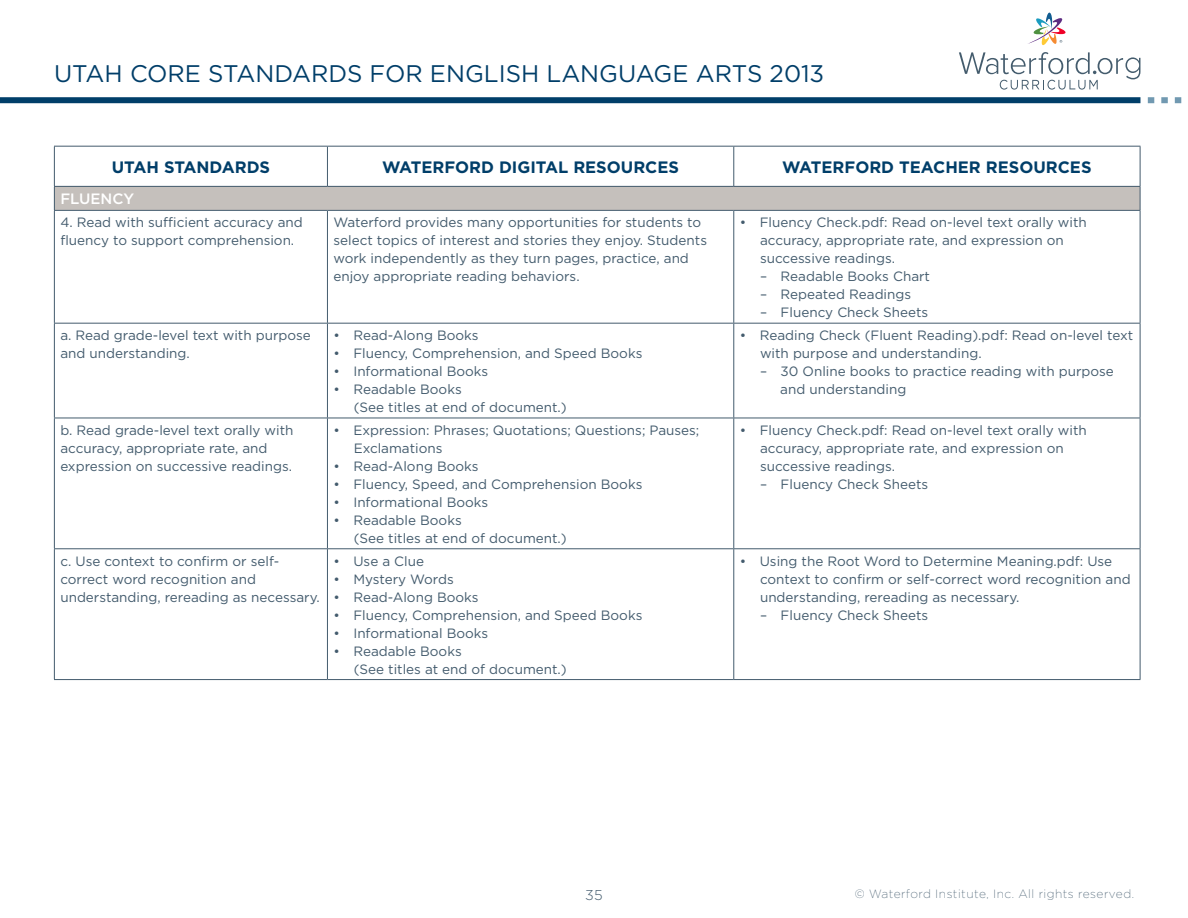
<style>
.page{position:relative;width:1188px;height:918px;background:#fff}
.page>*{position:absolute;margin:0;border:0;box-sizing:border-box;transform-origin:0 0}
.t1{font:24px "Gotham";color:#003e69}
._0_-_Main_Table_Head{font:700 16.5px "Gotham";color:#003e69}
._3_-_Third_Header_Gr{font:500 15px "Gotham";color:#fff}
.t2{font:300 14.25px "Gotham";color:#435b6d}
.Chart_Copy{font:13.5px/18px "Gotham";color:#435b6d}
.Chart_Copy_Right_Ind{font:13.5px "Gotham";color:#435b6d}
.t3{font:200 12px "Gotham";letter-spacing:.04em;color:#435b6d}
</style>
<div class="page">
<svg style="left:959px;top:52px;width:181px;height:38px"></svg>
<svg style="left:1028px;top:12px;width:38px;height:33px"></svg>
<div style="left:0;top:97px;width:1140px;height:6px;background:#003e69"></div>
<svg style="left:1148px;top:97px;width:6px;height:6px"></svg>
<div style="left:1161px;top:97px;width:7px;height:6px;background:#7199b1"></div>
<svg style="left:1175px;top:97px;width:6px;height:6px"></svg>
<hr style="left:54px;top:418px;width:273px;height:1px;background:#435b6d">
<hr style="left:327px;top:418px;width:407px;height:1px;background:#435b6d">
<hr style="left:734px;top:418px;width:406px;height:1px;background:#435b6d">
<hr style="left:54px;top:548px;width:273px;height:1px;background:#435b6d">
<hr style="left:327px;top:548px;width:407px;height:1px;background:#435b6d">
<hr style="left:734px;top:548px;width:406px;height:1px;background:#435b6d">
<hr style="left:54px;top:211px;width:1px;height:112px;background:#435b6d">
<hr style="left:54px;top:324px;width:1px;height:94px;background:#435b6d">
<hr style="left:54px;top:418px;width:1px;height:130px;background:#435b6d">
<hr style="left:54px;top:549px;width:1px;height:130px;background:#435b6d">
<hr style="left:327px;top:211px;width:1px;height:112px;background:#435b6d">
<hr style="left:327px;top:324px;width:1px;height:94px;background:#435b6d">
<hr style="left:327px;top:418px;width:1px;height:130px;background:#435b6d">
<hr style="left:327px;top:549px;width:1px;height:130px;background:#435b6d">
<hr style="left:733px;top:211px;width:1px;height:112px;background:#435b6d">
<hr style="left:1140px;top:211px;width:1px;height:112px;background:#435b6d">
<hr style="left:733px;top:324px;width:1px;height:94px;background:#435b6d">
<hr style="left:1140px;top:324px;width:1px;height:94px;background:#435b6d">
<hr style="left:733px;top:418px;width:1px;height:130px;background:#435b6d">
<hr style="left:1140px;top:418px;width:1px;height:130px;background:#435b6d">
<hr style="left:733px;top:549px;width:1px;height:130px;background:#435b6d">
<hr style="left:1140px;top:549px;width:1px;height:130px;background:#435b6d">
<svg style="left:54px;top:146px;width:1087px;height:64px"></svg>
<hr style="left:54px;top:210px;width:273px;height:1px;background:#435b6d">
<hr style="left:327px;top:210px;width:407px;height:1px;background:#435b6d">
<hr style="left:734px;top:210px;width:406px;height:1px;background:#435b6d">
<hr style="left:54px;top:323px;width:273px;height:1px;background:#435b6d">
<hr style="left:327px;top:323px;width:407px;height:1px;background:#435b6d">
<hr style="left:734px;top:323px;width:406px;height:1px;background:#435b6d">
<hr style="left:54px;top:679px;width:273px;height:1px;background:#435b6d">
<hr style="left:327px;top:679px;width:407px;height:1px;background:#435b6d">
<hr style="left:734px;top:679px;width:406px;height:1px;background:#435b6d">
<hr style="left:54px;top:146px;width:273px;height:1px;background:#435b6d">
<hr style="left:54px;top:147px;width:1px;height:39px;background:#435b6d">
<hr style="left:54px;top:186px;width:273px;height:1px;background:#435b6d">
<hr style="left:327px;top:146px;width:407px;height:1px;background:#435b6d">
<hr style="left:327px;top:147px;width:1px;height:39px;background:#435b6d">
<hr style="left:327px;top:186px;width:407px;height:1px;background:#435b6d">
<hr style="left:734px;top:146px;width:406px;height:1px;background:#435b6d">
<hr style="left:733px;top:147px;width:1px;height:39px;background:#435b6d">
<hr style="left:1140px;top:147px;width:1px;height:39px;background:#435b6d">
<hr style="left:734px;top:186px;width:406px;height:1px;background:#435b6d">
<h1 class="t1" style="left:54px;top:58px;width:772px">UTAH CORE STANDARDS FOR ENGLISH LANGUAGE ARTS 2013</h1>
<p class="_0_-_Main_Table_Head" style="left:112px;top:156px;width:160px">UTAH STANDARDS</p>
<p class="_0_-_Main_Table_Head" style="left:382px;top:156px;width:298px">WATERFORD DIGITAL RESOURCES</p>
<p class="_0_-_Main_Table_Head" style="left:782px;top:156px;width:311px">WATERFORD TEACHER RESOURCES</p>
<p class="_3_-_Third_Header_Gr" style="left:60px;top:189px;width:75px">FLUENCY</p>
<p class="Chart_Copy" style="left:60px;top:213px;width:244px">4. Read with sufficient accuracy and fluency to support comprehension.</p>
<p class="Chart_Copy" style="left:333px;top:213px;width:375px">Waterford provides many opportunities for students to select topics of interest and stories they enjoy. Students work independently as they turn pages, practice, and enjoy appropriate reading behaviors.</p>
<p class="Chart_Copy" style="left:760px;top:213px;width:328px;text-indent:-20px">• Fluency Check.pdf: Read on-level text orally with accuracy, appropriate rate, and expression on successive readings.</p>
<p class="Chart_Copy" style="left:760px;top:267px;width:172px">– Readable Books Chart</p>
<p class="Chart_Copy" style="left:760px;top:285px;width:153px">– Repeated Readings</p>
<p class="Chart_Copy" style="left:760px;top:303px;width:170px">– Fluency Check Sheets</p>
<p class="Chart_Copy" style="left:60px;top:326px;width:252px">a. Read grade-level text with purpose and understanding.</p>
<p class="Chart_Copy" style="left:333px;top:326px;width:147px">• Read-Along Books</p>
<p class="Chart_Copy" style="left:333px;top:344px;width:310px">• Fluency, Comprehension, and Speed Books</p>
<p class="Chart_Copy" style="left:333px;top:362px;width:156px">• Informational Books</p>
<p class="Chart_Copy" style="left:333px;top:380px;width:130px">• Readable Books</p>
<p class="Chart_Copy_Right_Ind" style="left:354px;top:399px;width:215px">(See titles at end of document.)</p>
<p class="Chart_Copy" style="left:60px;top:421px;width:235px">b. Read grade-level text orally with accuracy, appropriate rate, and expression on successive readings.</p>
<p class="Chart_Copy" style="left:354px;top:421px;width:347px;text-indent:-20px">• Expression: Phrases; Quotations; Questions; Pauses;<br>Exclamations</p>
<p class="Chart_Copy" style="left:333px;top:457px;width:147px">• Read-Along Books</p>
<p class="Chart_Copy" style="left:333px;top:475px;width:310px">• Fluency, Speed, and Comprehension Books</p>
<p class="Chart_Copy" style="left:333px;top:493px;width:156px">• Informational Books</p>
<p class="Chart_Copy" style="left:333px;top:511px;width:130px">• Readable Books</p>
<p class="Chart_Copy_Right_Ind" style="left:354px;top:529px;width:215px">(See titles at end of document.)</p>
<p class="Chart_Copy" style="left:60px;top:552px;width:259px">c. Use context to confirm or self&shy;correct word recognition and understanding, rereading as necessary.</p>
<p class="Chart_Copy" style="left:333px;top:552px;width:92px">• Use a Clue</p>
<p class="Chart_Copy" style="left:333px;top:570px;width:122px">• Mystery Words</p>
<p class="Chart_Copy" style="left:333px;top:588px;width:147px">• Read-Along Books</p>
<p class="Chart_Copy" style="left:333px;top:606px;width:310px">• Fluency, Comprehension, and Speed Books</p>
<p class="Chart_Copy" style="left:333px;top:624px;width:156px">• Informational Books</p>
<p class="Chart_Copy" style="left:333px;top:642px;width:130px">• Readable Books</p>
<p class="Chart_Copy_Right_Ind" style="left:354px;top:660px;width:215px">(See titles at end of document.)</p>
<p class="Chart_Copy" style="left:760px;top:326px;width:375px;text-indent:-20px">• Reading Check (Fluent Reading).pdf: Read on-level text with purpose and understanding.</p>
<p class="Chart_Copy" style="left:780px;top:362px;width:335px;text-indent:-20px">– 30 Online books to practice reading with purpose and understanding</p>
<p class="Chart_Copy" style="left:760px;top:421px;width:328px;text-indent:-20px">• Fluency Check.pdf: Read on-level text orally with accuracy, appropriate rate, and expression on successive readings.</p>
<p class="Chart_Copy" style="left:760px;top:475px;width:170px">– Fluency Check Sheets</p>
<p class="Chart_Copy" style="left:760px;top:552px;width:372px;text-indent:-20px">• Using the Root Word to Determine Meaning.pdf: Use context to confirm or self-correct word recognition and understanding, rereading as necessary.</p>
<p class="Chart_Copy" style="left:760px;top:606px;width:170px">– Fluency Check Sheets</p>
<p class="t2" style="left:585px;top:886px;width:19px">35</p>
<p class="t3" style="left:855px;top:886px;width:281px">© Waterford Institute, Inc. All rights reserved.</p>
</div>
